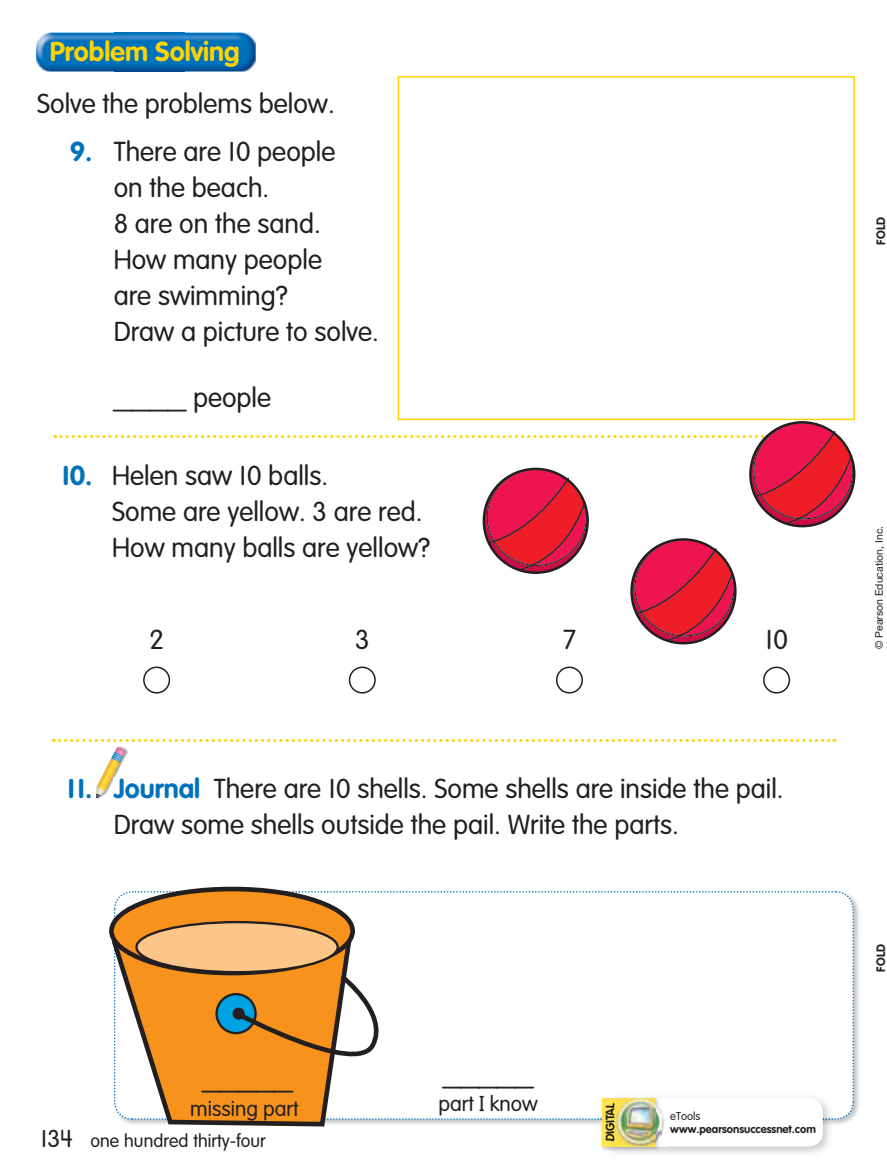
<style>
.page{position:relative;width:887px;height:1175px;background:#fff}
.page>*{position:absolute;margin:0;border:0;box-sizing:border-box;transform-origin:0 0}
.t1{font:300 36px "SFVAG Rounded 02";color:#231f20}
.t2{font:300 27px/36px "SFVAG Rounded 02";color:#231f20}
.t3{font:700 27px "SFVAG Rounded 02";color:#fed304}
.t4{font:300 21px "SFVAG Rounded 02";color:#231f20}
.t5{font:300 18px "SFVAG Rounded 02";color:#231f20}
.t6{font:700 12px "SFVAG Rounded 02";letter-spacing:.025em;color:#231f20}
.t7{font:700 11.55px "VAG Rounded";color:#231f20}
.t8{font:700 11.25px/13.5px "SFVAG Rounded 02";color:#231f20}
.t9{font:10.5px "Helvetica Neue";color:#231f20}
.s1{font-weight:700;color:#0072bc}
.s2{font-weight:700;font-size:36px}
.s3{font-size:24px}
.s4{font-weight:300}
</style>
<div class="page">
<img style="left:854px;top:936px;width:5px;height:181px">
<img style="left:610px;top:1125px;width:221px;height:28px">
<div style="left:602px;top:1097px;width:220px;height:49px;background:#fff;border-radius:13px"></div>
<img style="left:601px;top:1125px;width:60px;height:26px">
<div style="left:602px;top:1098px;width:53px;height:48px;background:#ffe34f"></div>
<img style="left:611px;top:1125px;width:53px;height:21px">
<img style="left:611px;top:1125px;width:3px;height:15px">
<svg style="left:113px;top:890px;width:741px;height:235px"></svg>
<div style="left:232px;top:1007px;width:12px;height:12px;background:#231f20;border-radius:50%"></div>
<img style="left:96px;top:797px;width:24px;height:3px">
<svg style="left:53px;top:739px;width:781px;height:58px"></svg>
<svg style="left:143px;top:666px;width:647px;height:28px"></svg>
<div style="left:397px;top:76px;width:457px;height:344px;border:2px solid #fed304"></div>
<svg style="left:55px;top:422px;width:799px;height:221px"></svg>
<img style="left:36px;top:33px;width:79px;height:38px">
<img style="left:184px;top:33px;width:72px;height:38px">
<img style="left:115px;top:33px;width:69px;height:38px">
<p class="t3" style="left:50px;top:40px;width:191px">Problem Solving</p>
<p class="t2" style="left:37px;top:87px;width:299px">Solve the problems below.</p>
<p class="t2" style="left:114px;top:135px;width:267px;text-indent:-44px"><span class="s1">9.</span> There are 10 people<br>on the beach.<br>8 are on the sand.<br>How many people<br>are swimming?<br>Draw a picture to solve.</p>
<p class="t2" style="left:114px;top:381px;width:159px"><span class="s2">____</span> people</p>
<p class="t2" style="left:112px;top:459px;width:319px;text-indent:-52px"><span class="s1">10.</span> Helen saw 10 balls.<br>Some are yellow. 3 are red.<br>How many balls are yellow?</p>
<p class="t2" style="left:149px;top:623px;width:16px">2</p>
<p class="t2" style="left:355px;top:623px;width:16px">3</p>
<p class="t2" style="left:562px;top:623px;width:15px">7</p>
<p class="t2" style="left:765px;top:623px;width:24px">10</p>
<p class="t2" style="left:114px;top:772px;width:671px;text-indent:-48px"><span class="s1">11. Journal</span> There are 10 shells. Some shells are inside the pail.<br>Draw some shells outside the pail. Write the parts.</p>
<p class="t1" style="left:202px;top:1060px;width:91px">_____</p>
<p class="t1" style="left:443px;top:1055px;width:91px">_____</p>
<p class="t4" style="left:190px;top:1099px;width:110px">missing part</p>
<p class="t4" style="left:438px;top:1094px;width:101px">part I know</p>
<p class="t5" style="left:40px;top:1132px;width:227px"><span class="s3">134</span> one hundred thirty-four</p>
<p class="t7" style="left:605px;top:1141px;width:40px;rotate:-90deg">DIGITAL</p>
<p class="t8" style="left:670px;top:1109px;width:147px"><span class="s4">eTools </span>www.pearsonsuccessnet.com</p>
<p class="t6" style="left:875px;top:245px;width:30px;rotate:-90deg">FOLD</p>
<p class="t9" style="left:875px;top:649px;width:125px;rotate:-90deg">© Pearson Education, Inc.</p>
<p class="t6" style="left:875px;top:971px;width:30px;rotate:-90deg">FOLD</p>
</div>
